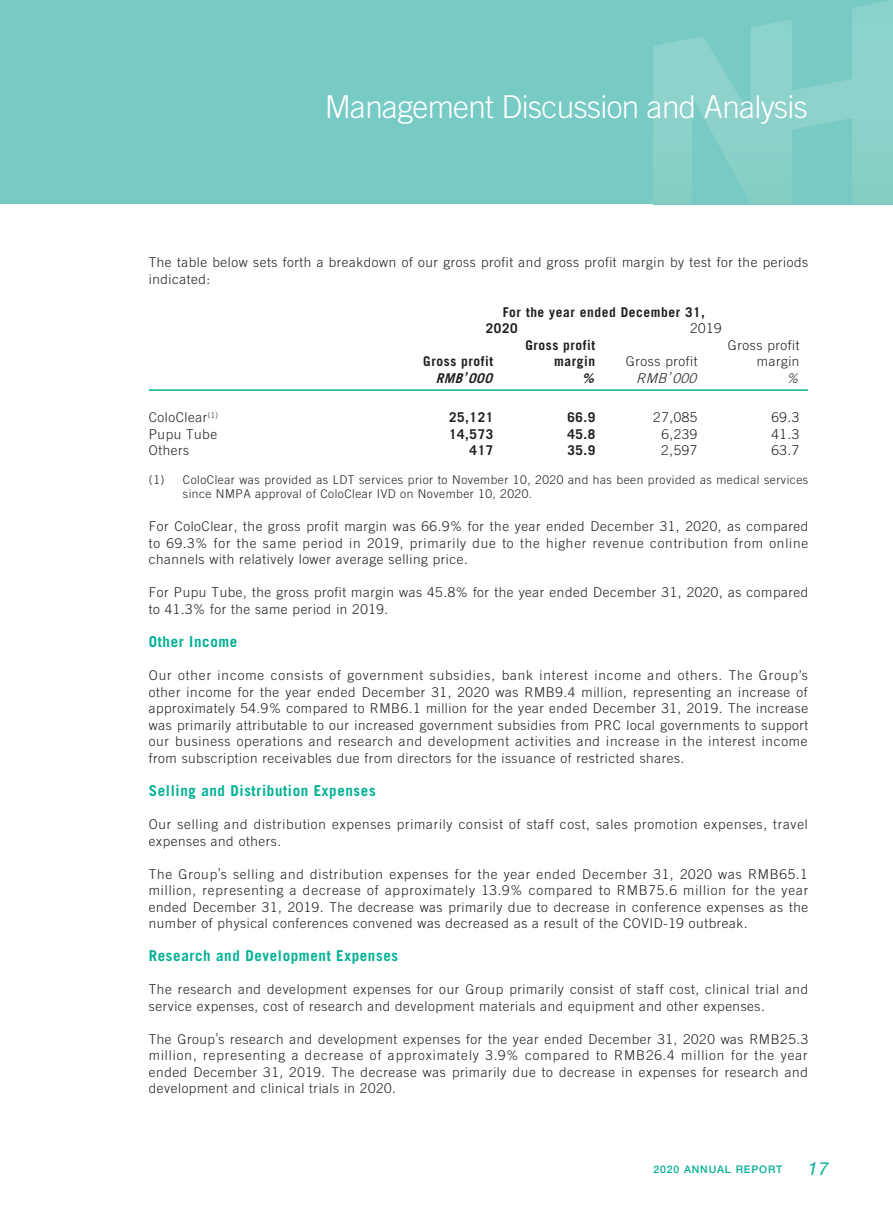
<style>
.page{position:relative;width:893px;height:1212px;background:#fff}
.page>*{position:absolute;margin:0;border:0;box-sizing:border-box;transform-origin:0 0}
.t1{font:300 31.5px "Trade Gothic LT Std";letter-spacing:-.02em;color:#fff}
.t2{font:italic 18px "Helvetica Neue LT Std";color:#00b195}
.t3{font:700 15px "Trade Gothic LT Std";letter-spacing:.04em;color:#00b195}
.t4{font:300 13.5px/16.5px "Trade Gothic LT Std";letter-spacing:.04em;color:#231f20}
.t5{font:700 13.5px/16.5px "Trade Gothic LT Std";letter-spacing:.04em;color:#231f20}
.t6{font:italic 700 13.5px "Trade Gothic LT Std";color:#231f20}
.t7{font:italic 300 13.5px "Trade Gothic LT Std";color:#231f20}
.t8{font:300 12px/14.2px "Trade Gothic LT Std";letter-spacing:.04em;color:#231f20}
.t9{font:500 10.5px "Helvetica Neue LT Std";letter-spacing:.08em;color:#00b195}
</style>
<div class="page">
<div style="left:0;top:0;width:893px;height:204px;background:#77cbc4"></div>
<img style="left:851px;top:0;width:42px;height:204px">
<img style="left:738px;top:20px;width:56px;height:184px">
<img style="left:667px;top:36px;width:42px;height:100px">
<img style="left:653px;top:43px;width:14px;height:161px">
<img style="left:709px;top:47px;width:14px;height:105px">
<img style="left:723px;top:70px;width:15px;height:109px">
<img style="left:837px;top:79px;width:14px;height:42px">
<img style="left:794px;top:82px;width:43px;height:47px">
<div style="left:667px;top:136px;width:25px;height:68px;background:#88d0c7"></div>
<hr style="left:149px;top:389px;width:251px;height:2px;background:#00b195">
<hr style="left:400px;top:389px;width:102px;height:2px;background:#00b195">
<hr style="left:502px;top:389px;width:102px;height:2px;background:#00b195">
<hr style="left:604px;top:389px;width:102px;height:2px;background:#00b195">
<hr style="left:706px;top:389px;width:102px;height:2px;background:#00b195">
<h1 class="t1" style="left:325px;top:88px;width:485px">Management Discussion and Analysis</h1>
<p class="t4" style="left:149px;top:254px;width:661px">The table below sets forth a breakdown of our gross profit and gross profit margin by test for the periods indicated:</p>
<p class="t5" style="left:486px;top:303px;width:221px;text-indent:17px">For the year ended December 31,<br>2020</p>
<p class="t4" style="left:690px;top:320px;width:33px">2019</p>
<p class="t5" style="left:423px;top:353px;width:71px">Gross profit</p>
<p class="t5" style="left:525px;top:336px;width:71px;text-align:right">Gross profit margin</p>
<p class="t4" style="left:626px;top:353px;width:73px">Gross profit</p>
<p class="t4" style="left:728px;top:336px;width:73px;text-align:right">Gross profit margin</p>
<p class="t6" style="left:436px;top:370px;width:62px">RMB’ 000</p>
<p class="t6" style="left:582px;top:370px;width:18px">%</p>
<p class="t7" style="left:636px;top:370px;width:66px">RMB’ 000</p>
<p class="t7" style="left:786px;top:370px;width:18px">%</p>
<p class="t4" style="left:149px;top:409px;width:71px">ColoClear<sup>(1)</sup></p>
<p class="t5" style="left:449px;top:409px;width:46px">25,121</p>
<p class="t5" style="left:567px;top:409px;width:29px">66.9</p>
<p class="t4" style="left:653px;top:409px;width:46px">27,085</p>
<p class="t4" style="left:771px;top:409px;width:29px">69.3</p>
<p class="t4" style="left:149px;top:425px;width:70px">Pupu Tube</p>
<p class="t5" style="left:449px;top:425px;width:46px">14,573</p>
<p class="t5" style="left:567px;top:425px;width:29px">45.8</p>
<p class="t4" style="left:661px;top:425px;width:38px">6,239</p>
<p class="t4" style="left:771px;top:425px;width:29px">41.3</p>
<p class="t4" style="left:149px;top:442px;width:42px">Others</p>
<p class="t5" style="left:470px;top:442px;width:25px">417</p>
<p class="t5" style="left:567px;top:442px;width:29px">35.9</p>
<p class="t4" style="left:661px;top:442px;width:38px">2,597</p>
<p class="t4" style="left:771px;top:442px;width:29px">63.7</p>
<p class="t8" style="left:183px;top:473px;width:627px;text-indent:-34px">(1) ColoClear was provided as LDT services prior to November 10, 2020 and has been provided as medical services since NMPA approval of ColoClear IVD on November 10, 2020.</p>
<p class="t4" style="left:149px;top:518px;width:661px;text-align:justify">For ColoClear, the gross profit margin was 66.9% for the year ended December 31, 2020, as compared to 69.3% for the same period in 2019, primarily due to the higher revenue contribution from online channels with relatively lower average selling price.</p>
<p class="t4" style="left:149px;top:584px;width:661px">For Pupu Tube, the gross profit margin was 45.8% for the year ended December 31, 2020, as compared to 41.3% for the same period in 2019.</p>
<p class="t3" style="left:149px;top:633px;width:90px">Other Income</p>
<p class="t4" style="left:149px;top:667px;width:661px;text-align:justify">Our other income consists of government subsidies, bank interest income and others. The Group’s other income for the year ended December 31, 2020 was RMB9.4 million, representing an increase of approximately 54.9% compared to RMB6.1 million for the year ended December 31, 2019. The increase was primarily attributable to our increased government subsidies from PRC local governments to support our business operations and research and development activities and increase in the interest income from subscription receivables due from directors for the issuance of restricted shares.</p>
<p class="t3" style="left:149px;top:781px;width:228px">Selling and Distribution Expenses</p>
<p class="t4" style="left:149px;top:816px;width:661px">Our selling and distribution expenses primarily consist of staff cost, sales promotion expenses, travel expenses and others.</p>
<p class="t4" style="left:149px;top:865px;width:661px;text-align:justify">The Group’s selling and distribution expenses for the year ended December 31, 2020 was RMB65.1 million, representing a decrease of approximately 13.9% compared to RMB75.6 million for the year ended December 31, 2019. The decrease was primarily due to decrease in conference expenses as the number of physical conferences convened was decreased as a result of the COVID-19 outbreak.</p>
<p class="t3" style="left:149px;top:947px;width:251px">Research and Development Expenses</p>
<p class="t4" style="left:149px;top:981px;width:661px">The research and development expenses for our Group primarily consist of staff cost, clinical trial and service expenses, cost of research and development materials and equipment and other expenses.</p>
<p class="t4" style="left:149px;top:1031px;width:661px;text-align:justify">The Group’s research and development expenses for the year ended December 31, 2020 was RMB25.3 million, representing a decrease of approximately 3.9% compared to RMB26.4 million for the year ended December 31, 2019. The decrease was primarily due to decrease in expenses for research and development and clinical trials in 2020.</p>
<p class="t9" style="left:653px;top:1162px;width:131px">2020 ANNUAL REPORT</p>
<h2 class="t2" style="left:808px;top:1158px;width:22px">17</h2>
</div>
